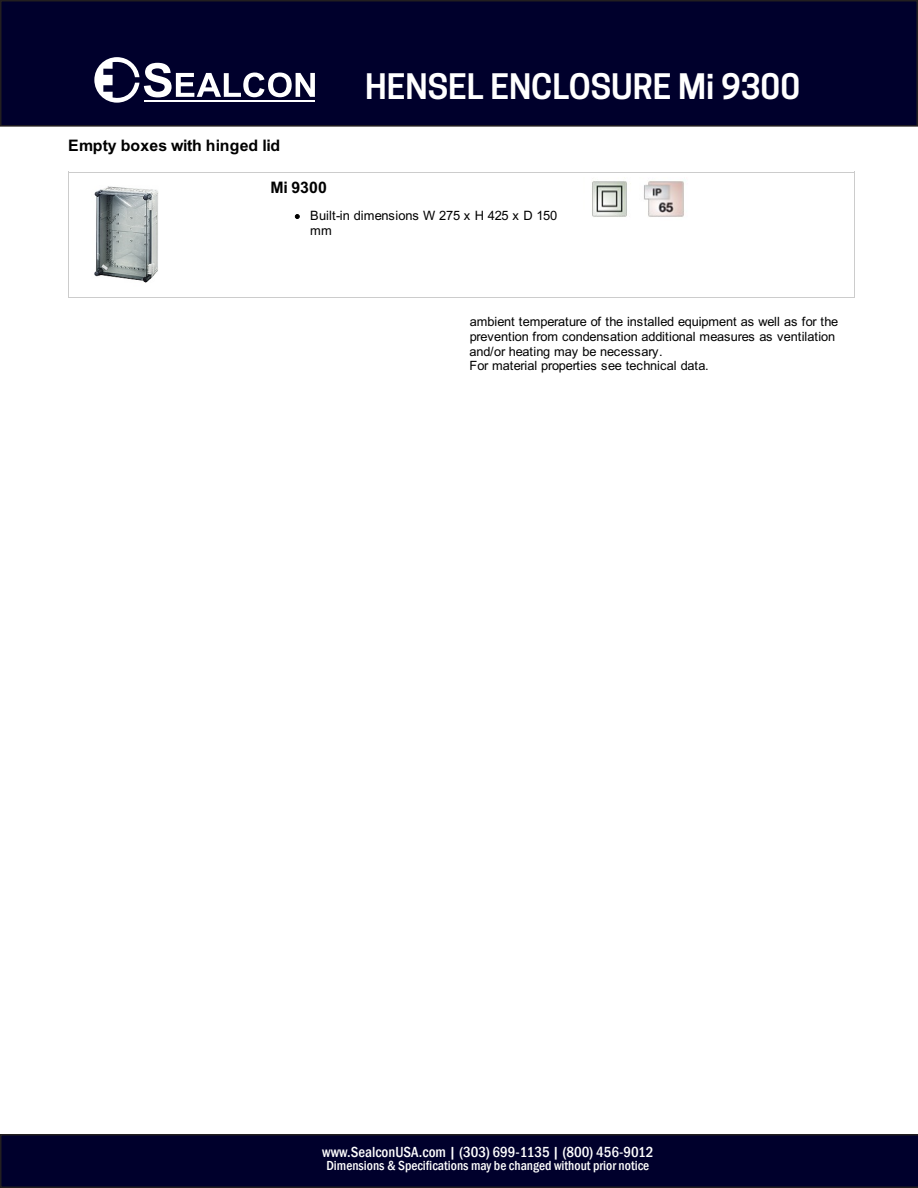
<style>
.page{position:relative;width:918px;height:1188px;background:#fff}
.page>*{position:absolute;margin:0;border:0;box-sizing:border-box;transform-origin:0 0}
.t1{font:italic 600 33px "Cooper Hewitt";color:#fff}
.t2{font:700 15.9px "Arial";letter-spacing:.005em;color:#000}
.t3{font:500 condensed 15px "Franklin Gothic";color:#fff}
.t4{font:500 condensed 13.5px "Franklin Gothic";color:#fff}
.t5{font:12.9px/14.9px "Arial";letter-spacing:-.02em;color:#000}
.t6{font:12.75px/14.7px "Arial";letter-spacing:-.02em;color:#000}
.s1{color:#00002c}
</style>
<div class="page">
<hr style="left:68px;top:172px;width:787px;height:1px;background:#ccc">
<hr style="left:68px;top:297px;width:787px;height:1px;background:#ccc">
<hr style="left:68px;top:172px;width:1px;height:126px;background:#ccc">
<hr style="left:854px;top:172px;width:1px;height:126px;background:#ccc">
<img style="left:94px;top:186px;width:64px;height:97px">
<svg style="left:295px;top:214px;width:5px;height:5px"></svg>
<img style="left:592px;top:181px;width:35px;height:36px">
<img style="left:644px;top:181px;width:40px;height:36px">
<svg style="left:0;top:1134px;width:918px;height:54px;background:#02012b"></svg>
<div style="left:1px;top:1px;width:916px;height:125px;background:#00002c"></div>
<div style="left:0;top:0;width:918px;height:127px;border:2px solid #231f20"></div>
<svg style="left:94px;top:57px;width:221px;height:46px"></svg>
<p class="t1" style="left:365px;top:67px;width:437px">HENSEL ENCLOSURE Mi 9300</p>
<p class="t2" style="left:68px;top:139px;width:214px">Empty boxes with hinged lid</p>
<p class="t2" style="left:271px;top:181px;width:58px">Mi 9300</p>
<p class="t5" style="left:310px;top:210px;width:249px">Built-in dimensions W 275 x H 425 x D 150 mm</p>
<p class="t6" style="left:470px;top:316px;width:370px">ambient temperature of the installed equipment as well as for the prevention from condensation additional measures as ventilation and/or heating may be necessary.<br>For material properties see technical data.</p>
<p class="t3" style="left:322px;top:1142px;width:333px">www.SealconUSA.com | <span class="s1">(303) 699-1135</span> | (800) 456-9012</p>
<p class="t4" style="left:326px;top:1157px;width:324px">Dimensions &amp; Specifications may be changed without prior notice</p>
</div>
